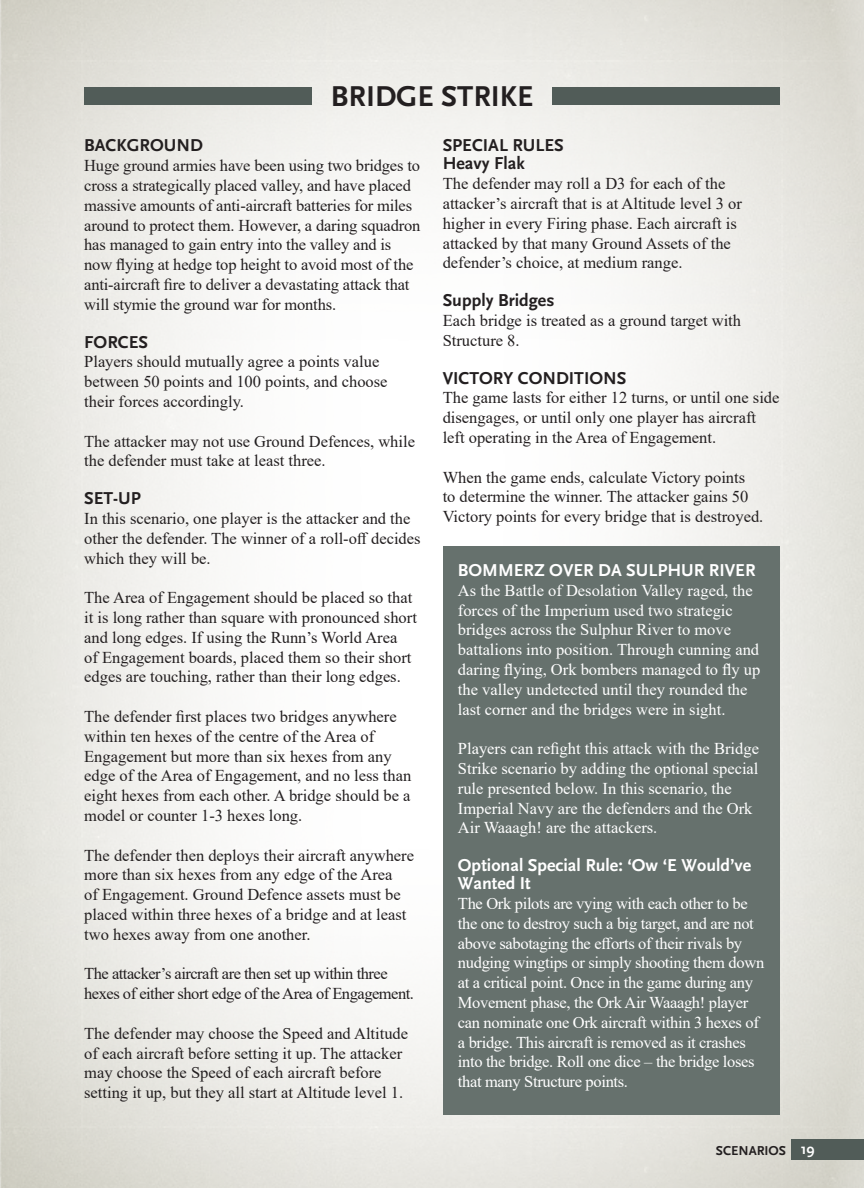
<style>
.page{position:relative;width:864px;height:1188px;background:#fff}
.page>*{position:absolute;margin:0;border:0;box-sizing:border-box;transform-origin:0 0}
.t1{font:700 30px "Scala Sans";color:#231f20}
.t2{font:700 18px "Scala Sans";color:#231f20}
.t3{font:700 18px/18px "Scala Sans";color:#fff}
.t4{font:16.5px/19.8px "Times New Roman";color:#231f20}
.t5{font:16.5px/19.8px "Times New Roman";color:#fff}
.t6{font:16.5px/19.8px "Times New Roman";letter-spacing:-.02em;color:#fff}
.t7{font:16.5px/19.8px "Times New Roman";letter-spacing:-.03em;color:#231f20}
.t8{font:700 15px "Scala Sans";color:#fff}
.t9{font:700 13.5px "Scala Sans";color:#231f20}
</style>
<div class="page">
<img style="left:443px;top:421px;width:421px;height:346px">
<img style="left:0;top:0;width:864px;height:421px">
<div style="left:791px;top:1139px;width:73px;height:21px;background:#515c58"></div>
<div style="left:84px;top:87px;width:228px;height:17px;background:#515c58"></div>
<div style="left:552px;top:87px;width:228px;height:17px;background:#515c58"></div>
<div style="left:443px;top:547px;width:337px;height:568px;background:#66716d"></div>
<p class="t1" style="left:331px;top:80px;width:204px">BRIDGE STRIKE</p>
<p class="t2" style="left:84px;top:136px;width:120px">BACKGROUND</p>
<p class="t4" style="left:84px;top:155px;width:338px">Huge ground armies have been using two bridges to cross a strategically placed valley, and have placed massive amounts of anti-aircraft batteries for miles around to protect them. However, a daring squadron has managed to gain entry into the valley and is now flying at hedge top height to avoid most of the anti-aircraft fire to deliver a devastating attack that will stymie the ground war for months.</p>
<p class="t2" style="left:84px;top:332px;width:65px">FORCES</p>
<p class="t4" style="left:84px;top:352px;width:305px">Players should mutually agree a points value between 50 points and 100 points, and choose their forces accordingly.</p>
<p class="t4" style="left:84px;top:431px;width:332px">The attacker may not use Ground Defences, while the defender must take at least three.</p>
<p class="t2" style="left:84px;top:489px;width:58px">SET-UP</p>
<p class="t4" style="left:84px;top:508px;width:338px">In this scenario, one player is the attacker and the other the defender. The winner of a roll-off decides which they will be.</p>
<p class="t4" style="left:84px;top:587px;width:334px">The Area of Engagement should be placed so that it is long rather than square with pronounced short and long edges. If using the Runn’s World Area<br>of Engagement boards, placed them so their short edges are touching, rather than their long edges.</p>
<p class="t4" style="left:84px;top:706px;width:329px">The defender first places two bridges anywhere within ten hexes of the centre of the Area of Engagement but more than six hexes from any edge of the Area of Engagement, and no less than eight hexes from each other. A bridge should be a model or counter 1-3 hexes long.</p>
<p class="t4" style="left:84px;top:845px;width:331px">The defender then deploys their aircraft anywhere more than six hexes from any edge of the Area<br>of Engagement. Ground Defence assets must be placed within three hexes of a bridge and at least two hexes away from one another.</p>
<p class="t7" style="left:84px;top:964px;width:331px">The attacker’s aircraft are then set up within three hexes of either short edge of the Area of Engagement.</p>
<p class="t4" style="left:84px;top:1023px;width:325px">The defender may choose the Speed and Altitude of each aircraft before setting it up. The attacker may choose the Speed of each aircraft before setting it up, but they all start at Altitude level 1.</p>
<p class="t2" style="left:443px;top:136px;width:123px">SPECIAL RULES</p>
<p class="t2" style="left:443px;top:154px;width:84px">Heavy Flak</p>
<p class="t4" style="left:443px;top:173px;width:301px">The defender may roll a D3 for each of the attacker’s aircraft that is at Altitude level 3 or higher in every Firing phase. Each aircraft is attacked by that many Ground Assets of the defender’s choice, at medium range.</p>
<p class="t2" style="left:443px;top:291px;width:113px">Supply Bridges</p>
<p class="t4" style="left:443px;top:310px;width:300px">Each bridge is treated as a ground target with<br>Structure 8.</p>
<p class="t2" style="left:443px;top:368px;width:185px">VICTORY CONDITIONS</p>
<p class="t4" style="left:443px;top:388px;width:338px">The game lasts for either 12 turns, or until one side disengages, or until only one player has aircraft left operating in the Area of Engagement.</p>
<p class="t4" style="left:443px;top:467px;width:322px">When the game ends, calculate Victory points<br>to determine the winner. The attacker gains 50<br>Victory points for every bridge that is destroyed.</p>
<p class="t3" style="left:458px;top:562px;width:299px">BOMMERZ OVER DA SULPHUR RIVER</p>
<p class="t5" style="left:458px;top:580px;width:304px">As the Battle of Desolation Valley raged, the forces of the Imperium used two strategic bridges across the Sulphur River to move battalions into position. Through cunning and daring flying, Ork bombers managed to fly up the valley undetected until they rounded the last corner and the bridges were in sight.</p>
<p class="t5" style="left:458px;top:738px;width:303px">Players can refight this attack with the Bridge Strike scenario by adding the optional special rule presented below. In this scenario, the Imperial Navy are the defenders and the Ork Air Waaagh! are the attackers.</p>
<p class="t3" style="left:458px;top:857px;width:295px">Optional Special Rule: ‘Ow ‘E Would’ve<br>Wanted It</p>
<p class="t6" style="left:458px;top:893px;width:308px">The Ork pilots are vying with each other to be the one to destroy such a big target, and are not above sabotaging the efforts of their rivals by nudging wingtips or simply shooting them down at a critical point. Once in the game during any Movement phase, the Ork Air Waaagh! player can nominate one Ork aircraft within 3 hexes of a bridge. This aircraft is removed as it crashes into the bridge. Roll one dice – the bridge loses that many Structure points.</p>
<p class="t9" style="left:716px;top:1143px;width:72px">SCENARIOS</p>
<p class="t8" style="left:801px;top:1141px;width:16px">19</p>
</div>
